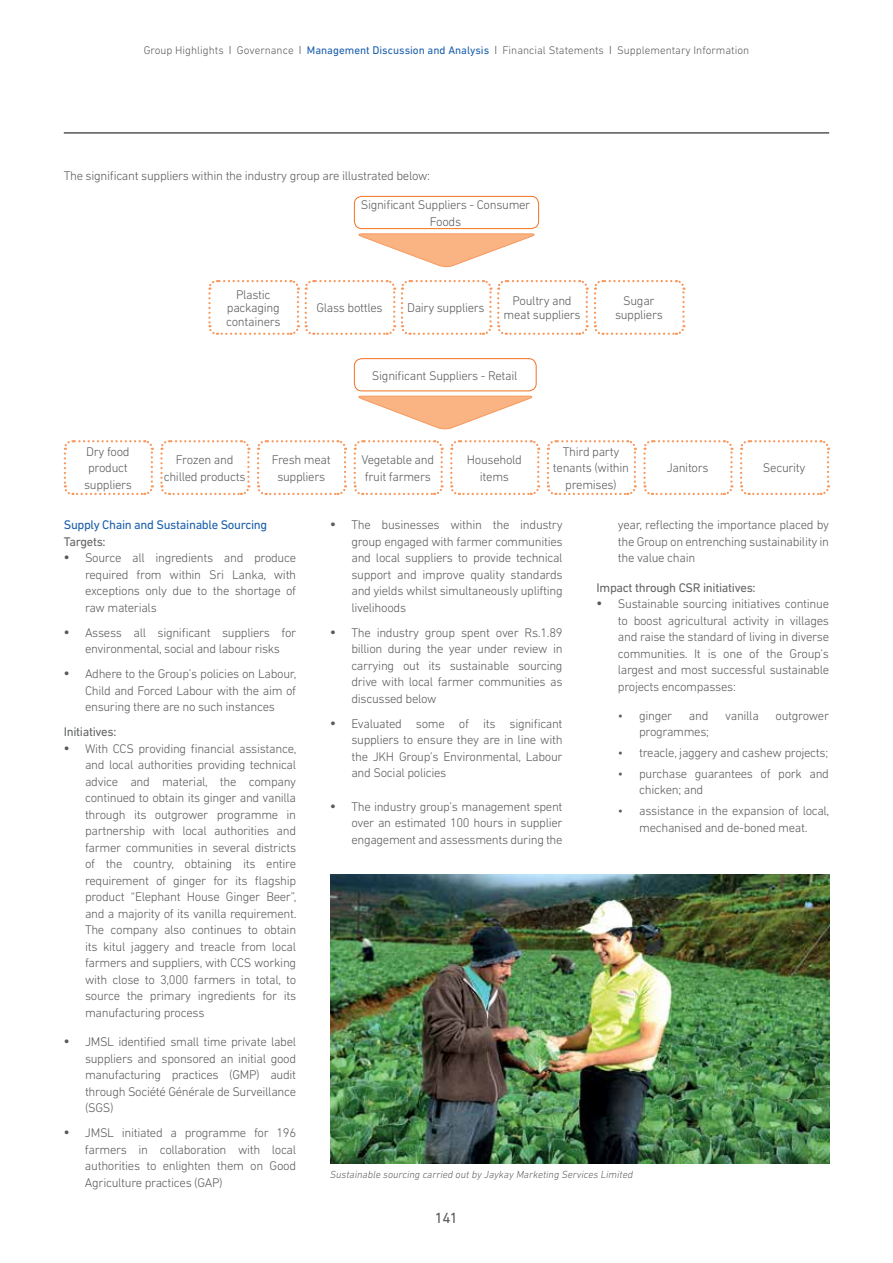
<style>
.page{position:relative;width:893px;height:1263px;background:#fff}
.page>*{position:absolute;margin:0;border:0;box-sizing:border-box;transform-origin:0 0}
.t1{font:15px "DIN Next LT Pro";color:#58595b}
.t2{font:300 12.75px/16.5px "DIN Next LT Pro";letter-spacing:-.025em;color:#58595b;text-align:justify}
.t3{font:12.75px "DIN Next LT Pro";letter-spacing:-.025em;color:#636466}
.t4{font:12.75px "DIN Next LT Pro";letter-spacing:-.025em;color:#1a5eab}
.t5{font:300 11.25px "DIN Next LT Pro";color:#58595b}
.t6{font:italic 300 10.5px "DIN Next LT Pro";color:#58595b}
.s1{font-family:"Helvetica Neue"}
.s2{font-weight:400;color:#1a5eab}
</style>
<div class="page">
<hr style="left:64px;top:133px;width:765px;height:1px;background:#000">
<svg style="left:358px;top:233px;width:177px;height:35px"></svg>
<div style="left:354px;top:196px;width:185px;height:33px;border:1px solid #f37121;border-radius:8px"></div>
<svg style="left:208px;top:280px;width:478px;height:55px"></svg>
<svg style="left:358px;top:396px;width:175px;height:34px"></svg>
<div style="left:354px;top:358px;width:183px;height:33px;border:1px solid #f37121;border-radius:8px"></div>
<svg style="left:63px;top:440px;width:767px;height:55px"></svg>
<img style="left:330px;top:875px;width:499px;height:288px">
<p class="t5" style="left:144px;top:44px;width:607px">Group Highlights <span class="s1">l</span> Governance <span class="s1">l</span> <span class="s2">Management Discussion and Analysis</span> <span class="s1">l</span> Financial Statements <span class="s1">l</span> Supplementary Information</p>
<p class="t2" style="left:64px;top:167px;width:368px">The significant suppliers within the industry group are illustrated below:</p>
<p class="t2" style="left:226px;top:287px;width:56px;line-height:13.5px;text-align:center">Plastic packaging containers</p>
<p class="t2" style="left:361px;top:196px;width:171px;text-align:center">Significant Suppliers - Consumer<br>Foods</p>
<p class="t2" style="left:316px;top:299px;width:68px">Glass bottles</p>
<p class="t2" style="left:407px;top:299px;width:79px">Dairy suppliers</p>
<p class="t2" style="left:504px;top:294px;width:79px;line-height:13.5px;text-align:center">Poultry and meat suppliers</p>
<p class="t2" style="left:615px;top:294px;width:49px;line-height:13.5px;text-align:center">Sugar suppliers</p>
<p class="t2" style="left:372px;top:367px;width:147px">Significant Suppliers - Retail</p>
<p class="t2" style="left:84px;top:443px;width:49px;text-align:center">D ry food product suppliers</p>
<p class="t2" style="left:467px;top:451px;width:57px;text-align:center">Household items</p>
<p class="t2" style="left:164px;top:451px;width:83px;text-align:center">Frozen and chilled products</p>
<p class="t2" style="left:553px;top:443px;width:78px;text-align:center">Third party tenants (within premises)</p>
<p class="t2" style="left:272px;top:451px;width:60px;text-align:center">Fresh meat suppliers</p>
<p class="t2" style="left:362px;top:451px;width:74px">Vegetable and fruit farmers</p>
<p class="t2" style="left:667px;top:460px;width:43px">Janitors</p>
<p class="t2" style="left:763px;top:460px;width:44px">Security</p>
<p class="t4" style="left:64px;top:518px;width:205px">Supply Chain and Sustainable Sourcing</p>
<p class="t3" style="left:64px;top:534px;width:43px">Targets:</p>
<p class="t2" style="left:85px;top:550px;width:213px">Source all ingredients and produce required from within Sri Lanka, with exceptions only due to the shortage of raw materials</p>
<p class="t2" style="left:85px;top:624px;width:213px">Assess all significant suppliers for environmental, social and labour risks</p>
<p class="t2" style="left:85px;top:666px;width:213px">Adhere to the Group’s policies on Labour, Child and Forced Labour with the aim of ensuring there are no such instances</p>
<p class="t3" style="left:64px;top:725px;width:54px">Initiatives:</p>
<p class="t2" style="left:85px;top:740px;width:213px">With CCS providing financial assistance, and local authorities providing technical advice and material, the company continued to obtain its ginger and vanilla through its outgrower programme in partnership with local authorities and farmer communities in several districts of the country, obtaining its entire requirement of ginger for its flagship product “Elephant House Ginger Beer”, and a majority of its vanilla requirement.<br>The company also continues to obtain its kitul jaggery and treacle from local farmers and suppliers, with CCS working with close to 3,000 farmers in total, to source the primary ingredients for its manufacturing process</p>
<p class="t2" style="left:85px;top:1033px;width:213px">JMSL identified small time private label suppliers and sponsored an initial good manufacturing practices (GMP) audit through Société Générale de Surveillance (SGS)</p>
<p class="t2" style="left:85px;top:1124px;width:213px">JMSL initiated a programme for 196 farmers in collaboration with local authorities to enlighten them on Good Agriculture practices (GAP)</p>
<p class="t2" style="left:351px;top:517px;width:213px">The businesses within the industry group engaged with farmer communities and local suppliers to provide technical support and improve quality standards and yields whilst simultaneously uplifting livelihoods</p>
<p class="t2" style="left:351px;top:624px;width:213px">The industry group spent over Rs.1.89 billion during the year under review in carrying out its sustainable sourcing drive with local farmer communities as discussed below</p>
<p class="t2" style="left:351px;top:715px;width:213px">Evaluated some of its significant suppliers to ensure they are in line with the JKH Group’s Environmental, Labour and Social policies</p>
<p class="t2" style="left:351px;top:798px;width:213px">The industry group’s management spent over an estimated 100 hours in supplier engagement and assessments during the</p>
<p class="t2" style="left:618px;top:517px;width:213px">year, reflecting the importance placed by the Group on entrenching sustainability in the value chain</p>
<p class="t3" style="left:597px;top:580px;width:161px">Impact through CSR initiatives:</p>
<p class="t2" style="left:618px;top:595px;width:213px">Sustainable sourcing initiatives continue to boost agricultural activity in villages and raise the standard of living in diverse communities. It is one of the Group’s largest and most successful sustainable projects encompasses:</p>
<p class="t2" style="left:618px;top:707px;width:56px">• ginger</p>
<p class="t2" style="left:689px;top:707px;width:21px">and</p>
<p class="t2" style="left:725px;top:707px;width:35px">vanilla</p>
<p class="t2" style="left:776px;top:707px;width:55px">outgrower</p>
<p class="t2" style="left:639px;top:724px;width:71px">programmes;</p>
<p class="t2" style="left:618px;top:744px;width:212px">• treacle, jaggery and cashew projects;</p>
<p class="t2" style="left:639px;top:765px;width:191px;text-indent:-21px">• purchase guarantees of pork and chicken; and</p>
<p class="t2" style="left:618px;top:802px;width:213px;text-align:center">• assistance in the expansion of local, mechanised and de-boned meat.</p>
<p class="t6" style="left:330px;top:1169px;width:304px">Sustainable sourcing carried out by Jaykay Marketing Services Limited</p>
<p class="t1" style="left:435px;top:1209px;width:25px">141</p>
</div>
